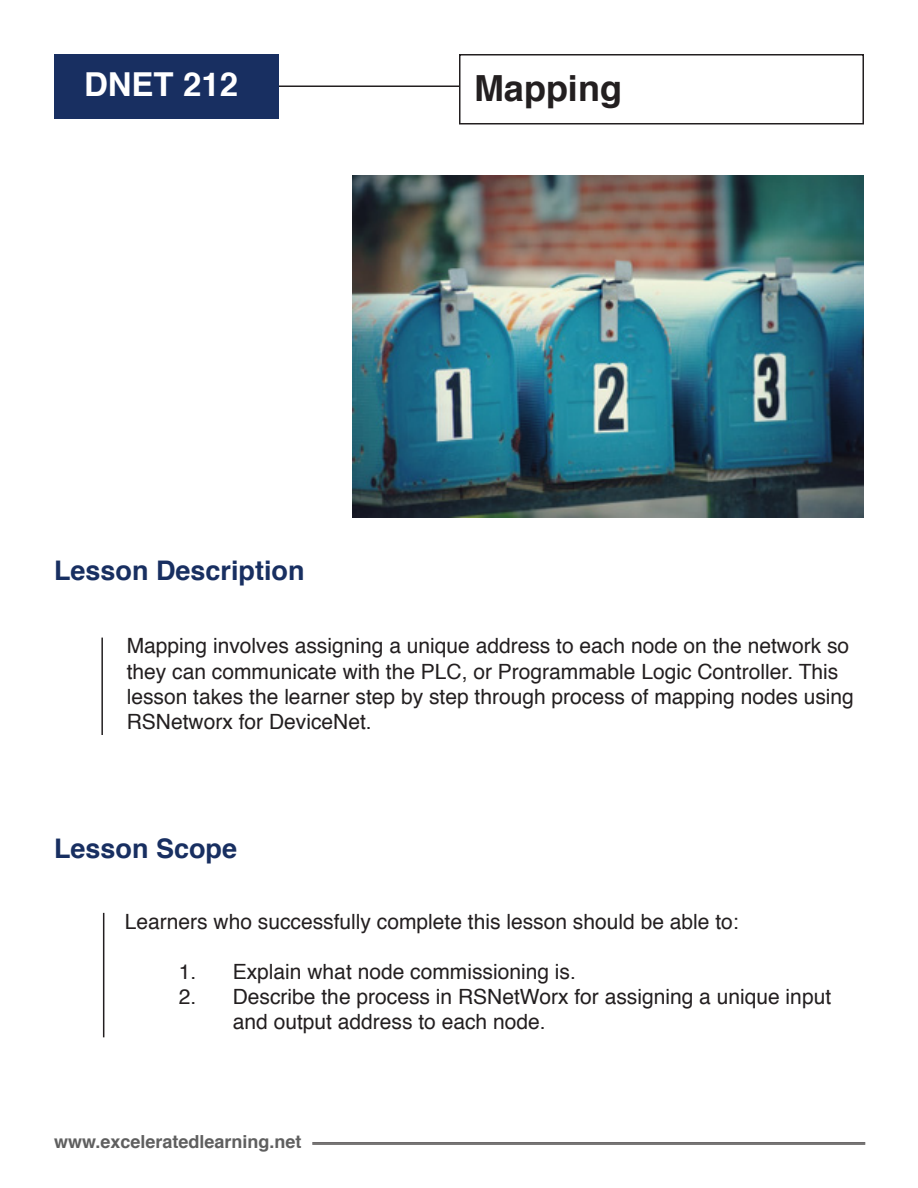
<style>
.page{position:relative;width:918px;height:1188px;background:#fff}
.page>*{position:absolute;margin:0;border:0;box-sizing:border-box;transform-origin:0 0}
.t1{font:700 36px "Helvetica";color:#231f20}
.t2{font:700 33px "Helvetica";color:#fff}
.t3{font:700 27px "Helvetica";color:#182f61}
.t4{font:21px/25.2px "Helvetica";color:#231f20}
.t5{font:700 18px "Helvetica";color:#5f5f5f}
</style>
<div class="page">
<hr style="left:312px;top:1143px;width:553px;height:1px;background:#231f20">
<hr style="left:312px;top:1144px;width:553px;height:1px;background:#231f20">
<hr style="left:258px;top:86px;width:201px;height:1px;background:#231f20">
<div style="left:54px;top:55px;width:225px;height:64px;background:#182f61"></div>
<div style="left:459px;top:54px;width:405px;height:70px;border:2px solid #231f20"></div>
<hr style="left:101px;top:638px;width:2px;height:97px;background:#231f20">
<hr style="left:103px;top:913px;width:1px;height:124px;background:#231f20">
<img style="left:352px;top:176px;width:512px;height:342px">
<p class="t2" style="left:84px;top:58px;width:156px">DNET 212</p>
<p class="t1" style="left:474px;top:59px;width:149px">Mapping</p>
<p class="t3" style="left:54px;top:549px;width:252px">Lesson Description</p>
<p class="t4" style="left:127px;top:634px;width:729px">Mapping involves assigning a unique address to each node on the network so they can communicate with the PLC, or Programmable Logic Controller. This lesson takes the learner step by step through process of mapping nodes using RSNetworx for DeviceNet.</p>
<p class="t3" style="left:54px;top:827px;width:185px">Lesson Scope</p>
<p class="t4" style="left:125px;top:909px;width:615px">Learners who successfully complete this lesson should be able to:</p>
<p class="t4" style="left:179px;top:960px;width:399px">1. Explain what node commissioning is.</p>
<p class="t4" style="left:233px;top:985px;width:600px;text-indent:-54px">2. Describe the process in RSNetWorx for assigning a unique input and output address to each node.</p>
<p class="t5" style="left:54px;top:1127px;width:249px">www.exceleratedlearning.net</p>
</div>
